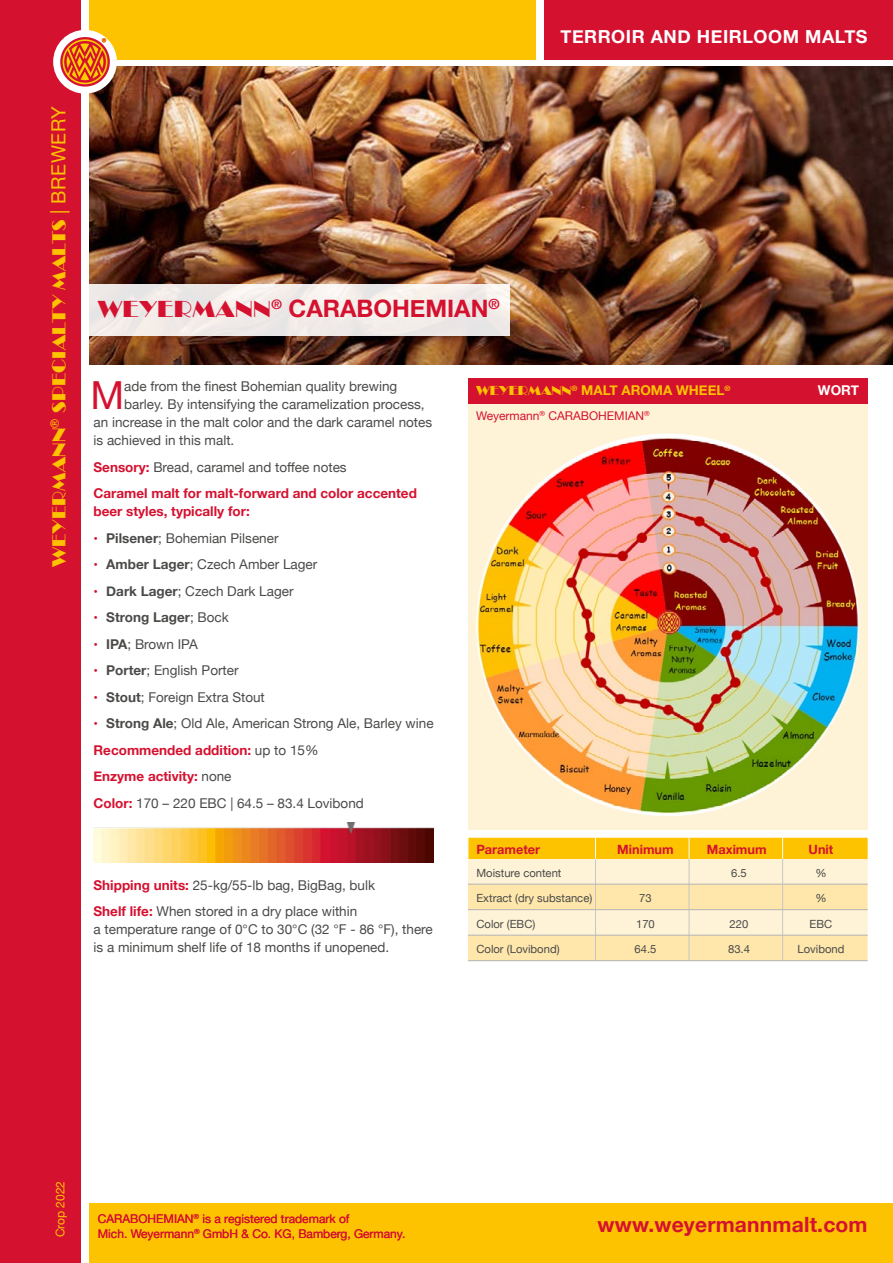
<style>
.page{position:relative;width:893px;height:1263px;background:#fff}
.page>*{position:absolute;margin:0;border:0;box-sizing:border-box;transform-origin:0 0}
._03_Fließtext{font:38.7px "Helvetica Neue";color:#d51130}
._01_Headline{font:700 24px "Helvetica Neue";color:#d51130}
.t1{font:700 21px "Helvetica Neue";letter-spacing:.01em;color:#d51130}
.t2{font:19.5px "Broadway";letter-spacing:.01em;color:#fdc300}
.t3{font:700 18px "Helvetica Neue";letter-spacing:.03em;color:#fff}
._03_Fließtext-2{font:13.5px/18px "Helvetica Neue";color:#4a4a49}
._03_Fließtext-3{font:700 13.5px/18px "Helvetica Neue";color:#d51130}
.t4{font:700 13.5px "Helvetica Neue";color:#fdc300}
.t5{font:700 13.5px "Helvetica Neue";color:#4a4a49}
.t6{font:700 13.5px "Helvetica Neue";color:#fff}
._05_Text_Tabelle{font:700 12.75px "Helvetica Neue";color:#d51130}
.t7{font:12px/14.4px "Helvetica Neue";color:#d51130}
.t8{font:12px "Helvetica Neue";color:#fdc300}
._05_Text_Tabelle-2{font:11.25px "Helvetica Neue";color:#4a4a49}
.s1{font-family:"Helvetica Neue"}
.s2{font-family:"Broadway";font-weight:400}
.s3{font-weight:700;color:#d51130}
.s4{font-size:12.75px;color:#d51130}
.s5{font-weight:700}
.s6{font-weight:400;font-size:12.75px;color:#d51130}
.s7{font-weight:400}
.s8{font-weight:400;color:#4a4a49}
</style>
<div class="page">
<div style="left:89px;top:1203px;width:804px;height:60px;background:#fdc300"></div>
<div style="left:89px;top:0;width:447px;height:60px;background:#fdc300"></div>
<div style="left:544px;top:0;width:349px;height:60px;background:#d51130"></div>
<div style="left:0;top:0;width:81px;height:1263px;background:#d51130"></div>
<div style="left:468px;top:404px;width:399px;height:425px;background:#fff3d7"></div>
<div style="left:468px;top:378px;width:399px;height:26px;background:#d51130"></div>
<img style="left:89px;top:67px;width:804px;height:298px">
<div style="left:53px;top:30px;width:64px;height:64px;background:#fff;border-radius:50%"></div>
<svg style="left:60px;top:37px;width:50px;height:50px"></svg>
<div style="left:89px;top:285px;width:421px;height:51px;background:#f1ebe8"></div>
<img style="left:94px;top:823px;width:340px;height:39px">
<img style="left:476px;top:434px;width:383px;height:382px;border-radius:191px">
<svg style="left:468px;top:838px;width:400px;height:122px;background:#fde59f"></svg>
<hr style="left:468px;top:884px;width:127px;height:1px;background:#b3b2b2">
<hr style="left:595px;top:884px;width:94px;height:1px;background:#b3b2b2">
<hr style="left:689px;top:884px;width:94px;height:1px;background:#b3b2b2">
<hr style="left:783px;top:884px;width:85px;height:1px;background:#b3b2b2">
<hr style="left:468px;top:909px;width:127px;height:1px;background:#b3b2b2">
<hr style="left:595px;top:909px;width:94px;height:1px;background:#b3b2b2">
<hr style="left:689px;top:909px;width:94px;height:1px;background:#b3b2b2">
<hr style="left:783px;top:909px;width:85px;height:1px;background:#b3b2b2">
<hr style="left:468px;top:935px;width:127px;height:1px;background:#b3b2b2">
<hr style="left:595px;top:935px;width:94px;height:1px;background:#b3b2b2">
<hr style="left:689px;top:935px;width:94px;height:1px;background:#b3b2b2">
<hr style="left:783px;top:935px;width:85px;height:1px;background:#b3b2b2">
<hr style="left:468px;top:960px;width:127px;height:1px;background:#b3b2b2">
<hr style="left:595px;top:960px;width:94px;height:1px;background:#b3b2b2">
<hr style="left:689px;top:960px;width:94px;height:1px;background:#b3b2b2">
<hr style="left:783px;top:960px;width:85px;height:1px;background:#b3b2b2">
<h3 class="t3" style="left:560px;top:23px;width:309px">TERROIR AND HEIRLOOM MALTS</h3>
<h3 class="t2" style="left:48px;top:567px;width:462px;rotate:-90deg">WEYERMANN<sup>®</sup> SPECIALTY MALTS <span class="s1">| BREWERY</span></h3>
<p class="_01_Headline" style="left:98px;top:289px;width:403px"><span class="s2">WEYERMANN</span><sup>®</sup> CARABOHEMIAN<sup>®</sup></p>
<p class="_03_Fließtext" style="left:90px;top:368px;width:35px">M</p>
<p class="_03_Fließtext-2" style="left:124px;top:378px;width:275px">ade from the finest Bohemian quality brewing</p>
<p class="_03_Fließtext-2" style="left:124px;top:396px;width:302px">barley. By intensifying the caramelization process,</p>
<p class="_03_Fließtext-2" style="left:94px;top:414px;width:340px">an increase in the malt color and the dark caramel notes</p>
<p class="_03_Fließtext-2" style="left:94px;top:432px;width:142px">is achieved in this malt.</p>
<p class="_03_Fließtext-2" style="left:94px;top:459px;width:255px"><span class="s3">Sensory:</span> Bread, caramel and toffee notes</p>
<p class="_03_Fließtext-3" style="left:94px;top:485px;width:325px">Caramel malt for malt-forward and color accented beer styles, typically for:</p>
<p class="_03_Fließtext-2" style="left:94px;top:530px;width:187px"><span class="s4">•</span> <span class="s5">Pilsener</span>; Bohemian Pilsener</p>
<p class="_03_Fließtext-2" style="left:94px;top:556px;width:225px"><span class="s4">•</span> <span class="s5">Amber Lager</span>; Czech Amber Lager</p>
<p class="_03_Fließtext-2" style="left:94px;top:583px;width:202px"><span class="s4">•</span> <span class="s5">Dark Lager</span>; Czech Dark Lager</p>
<p class="t5" style="left:94px;top:607px;width:137px"><span class="s6">•</span> Strong Lager<span class="s7">; Bock</span></p>
<p class="_03_Fließtext-2" style="left:94px;top:636px;width:106px"><span class="s4">•</span> <span class="s5">IPA</span>; Brown IPA</p>
<p class="_03_Fließtext-2" style="left:94px;top:662px;width:147px"><span class="s4">•</span> <span class="s5">Porter</span>; English Porter</p>
<p class="_03_Fließtext-2" style="left:94px;top:689px;width:173px"><span class="s4">•</span> <span class="s5">Stout</span>; Foreign Extra Stout</p>
<p class="_03_Fließtext-2" style="left:94px;top:715px;width:342px"><span class="s4">•</span> <span class="s5">Strong Ale</span>; Old Ale, American Strong Ale, Barley wine</p>
<p class="_03_Fließtext-3" style="left:94px;top:741px;width:226px">Recommended addition: <span class="s8">up to 15%</span></p>
<p class="_03_Fließtext-3" style="left:94px;top:768px;width:140px">Enzyme activity: <span class="s8">none</span></p>
<p class="_03_Fließtext-2" style="left:94px;top:795px;width:272px"><span class="s3">Color:</span> 170 – 220 EBC | 64.5 – 83.4 Lovibond</p>
<p class="_03_Fließtext-2" style="left:94px;top:877px;width:283px"><span class="s3">Shipping units:</span> 25-kg/55-lb bag, BigBag, bulk</p>
<p class="_03_Fließtext-2" style="left:94px;top:903px;width:341px"><span class="s3">Shelf life:</span> When stored in a dry place within<br>a temperature range of 0°C to 30°C (32 °F - 86 °F), there is a minimum shelf life of 18 months if unopened.</p>
<p class="t4" style="left:476px;top:380px;width:256px"><span class="s2">WEYERMANN</span><sup>®</sup> MALT AROMA WHEEL<sup>®</sup></p>
<p class="t6" style="left:818px;top:380px;width:42px">WORT</p>
<p class="t7" style="left:476px;top:409px;width:175px">Weyermann<sup>®</sup> CARABOHEMIAN<sup>®</sup></p>
<p class="_05_Text_Tabelle" style="left:476px;top:839px;width:65px">Parameter</p>
<p class="_05_Text_Tabelle" style="left:617px;top:839px;width:58px">Minimum</p>
<p class="_05_Text_Tabelle" style="left:707px;top:839px;width:61px">Maximum</p>
<p class="_05_Text_Tabelle" style="left:809px;top:839px;width:26px">Unit</p>
<p class="_05_Text_Tabelle-2" style="left:476px;top:865px;width:87px">Moisture content</p>
<p class="_05_Text_Tabelle-2" style="left:731px;top:865px;width:17px">6.5</p>
<p class="_05_Text_Tabelle-2" style="left:815px;top:865px;width:13px">%</p>
<p class="_05_Text_Tabelle-2" style="left:476px;top:890px;width:117px">Extract (dry substance)</p>
<p class="_05_Text_Tabelle-2" style="left:639px;top:890px;width:14px">73</p>
<p class="_05_Text_Tabelle-2" style="left:815px;top:890px;width:13px">%</p>
<p class="_05_Text_Tabelle-2" style="left:476px;top:916px;width:60px">Color (EBC)</p>
<p class="_05_Text_Tabelle-2" style="left:636px;top:916px;width:20px">170</p>
<p class="_05_Text_Tabelle-2" style="left:730px;top:916px;width:20px">220</p>
<p class="_05_Text_Tabelle-2" style="left:810px;top:916px;width:24px">EBC</p>
<p class="_05_Text_Tabelle-2" style="left:476px;top:941px;width:85px">Color (Lovibond)</p>
<p class="_05_Text_Tabelle-2" style="left:634px;top:941px;width:23px">64.5</p>
<p class="_05_Text_Tabelle-2" style="left:728px;top:941px;width:23px">83.4</p>
<p class="_05_Text_Tabelle-2" style="left:797px;top:941px;width:48px">Lovibond</p>
<p class="t8" style="left:52px;top:1237px;width:58px;rotate:-90deg">Crop 2022</p>
<p class="t7" style="left:98px;top:1212px;width:309px">CARABOHEMIAN<sup>®</sup> is a registered trademark of<br>Mich. Weyermann<sup>®</sup> GmbH &amp; Co. KG, Bamberg, Germany.</p>
<h3 class="t1" style="left:598px;top:1208px;width:272px">www.weyermannmalt.com</h3>
</div>
